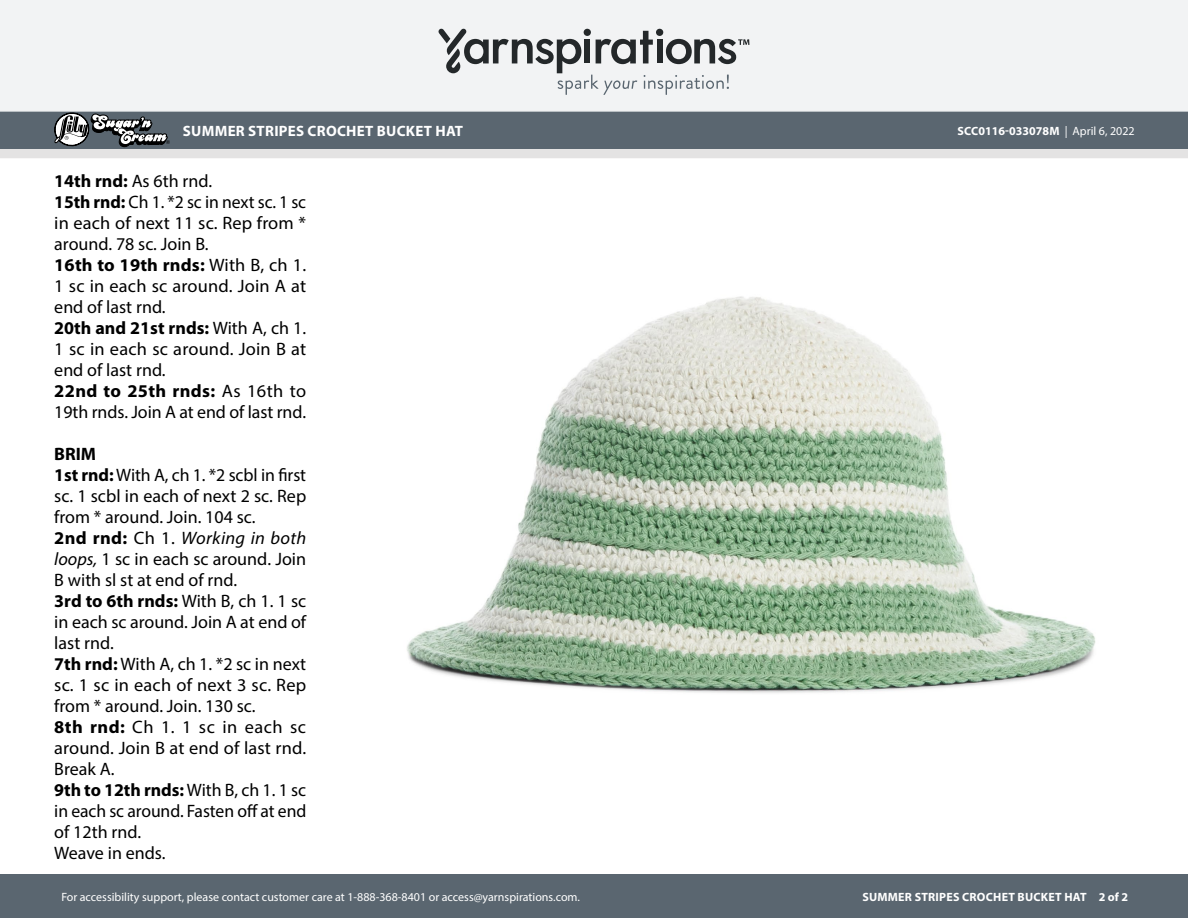
<style>
.page{position:relative;width:1188px;height:918px;background:#fff}
.page>*{position:absolute;margin:0;border:0;box-sizing:border-box;transform-origin:0 0}
.Body_-__Auto_Style_w{font:18px/21px "Myriad Pro";color:#000;text-align:justify}
.Body_-__Auto_Style_w-2{font:700 18px "Myriad Pro";color:#000}
.t1{font:700 15px "Myriad Pro";letter-spacing:.02em;color:#fff}
.t2{font:12px "Myriad Pro";color:#fff}
.t3{font:700 12px "Myriad Pro";letter-spacing:.02em;color:#fff}
.t4{font:700 12px "Myriad Pro";color:#fff}
.s1{font-weight:400}
.s2{font-weight:700}
.s3{font-style:italic}
</style>
<div class="page">
<div style="left:0;top:875px;width:1188px;height:43px;background:#5a6670"></div>
<div style="left:0;top:0;width:1188px;height:111px;background:#f2f3f4"></div>
<svg style="left:438px;top:29px;width:311px;height:66px"></svg>
<svg style="left:0;top:111px;width:1188px;height:47px;background:#788188"></svg>
<img style="left:407px;top:296px;width:689px;height:397px">
<p class="t1" style="left:183px;top:121px;width:282px">SUMMER STRIPES CROCHET BUCKET HAT</p>
<p class="t4" style="left:958px;top:123px;width:179px">SCC0116-033078M <span class="s1">| April 6, 2022</span></p>
<p class="Body_-__Auto_Style_w" style="left:54px;top:170px;width:159px"><span class="s2">14th rnd:</span> As 6th rnd.</p>
<p class="Body_-__Auto_Style_w" style="left:54px;top:191px;width:253px"><span class="s2">15th rnd:</span> Ch 1. *2 sc in next sc. 1 sc in each of next 11 sc. Rep from * around. 78 sc. Join B.</p>
<p class="Body_-__Auto_Style_w" style="left:54px;top:254px;width:254px"><span class="s2">16th to 19th rnds:</span> With B, ch 1.<br>1 sc in each sc around. Join A at end of last rnd.</p>
<p class="Body_-__Auto_Style_w" style="left:54px;top:317px;width:254px"><span class="s2">20th and 21st rnds:</span> With A, ch 1.<br>1 sc in each sc around. Join B at end of last rnd.</p>
<p class="Body_-__Auto_Style_w" style="left:54px;top:380px;width:253px"><span class="s2">22nd to 25th rnds:</span> As 16th to<br>19th rnds. Join A at end of last rnd.</p>
<p class="Body_-__Auto_Style_w-2" style="left:54px;top:442px;width:43px">BRIM</p>
<p class="Body_-__Auto_Style_w" style="left:54px;top:464px;width:253px"><span class="s2">1st rnd:</span> With A, ch 1. *2 scbl in first sc. 1 scbl in each of next 2 sc. Rep from * around. Join. 104 sc.</p>
<p class="Body_-__Auto_Style_w" style="left:54px;top:527px;width:253px"><span class="s2">2nd rnd:</span> Ch 1. <span class="s3">Working in both loops,</span> 1 sc in each sc around. Join B with sl st at end of rnd.</p>
<p class="Body_-__Auto_Style_w" style="left:54px;top:590px;width:253px"><span class="s2">3rd to 6th rnds:</span> With B, ch 1. 1 sc in each sc around. Join A at end of last rnd.</p>
<p class="Body_-__Auto_Style_w" style="left:54px;top:653px;width:253px"><span class="s2">7th rnd:</span> With A, ch 1. *2 sc in next sc. 1 sc in each of next 3 sc. Rep from * around. Join. 130 sc.</p>
<p class="Body_-__Auto_Style_w" style="left:54px;top:716px;width:253px"><span class="s2">8th rnd:</span> Ch 1. 1 sc in each sc around. Join B at end of last rnd.<br>Break A.</p>
<p class="Body_-__Auto_Style_w" style="left:54px;top:779px;width:254px"><span class="s2">9th to 12th rnds:</span> With B, ch 1. 1 sc in each sc around. Fasten off at end of 12th rnd.</p>
<p class="Body_-__Auto_Style_w" style="left:54px;top:842px;width:113px">Weave in ends.</p>
<p class="t2" style="left:61px;top:889px;width:520px">For accessibility support, please contact customer care at 1-888-368-8401 or access@yarnspirations.com.</p>
<p class="t3" style="left:862px;top:889px;width:267px">SUMMER STRIPES CROCHET BUCKET HAT 2 of 2</p>
</div>
